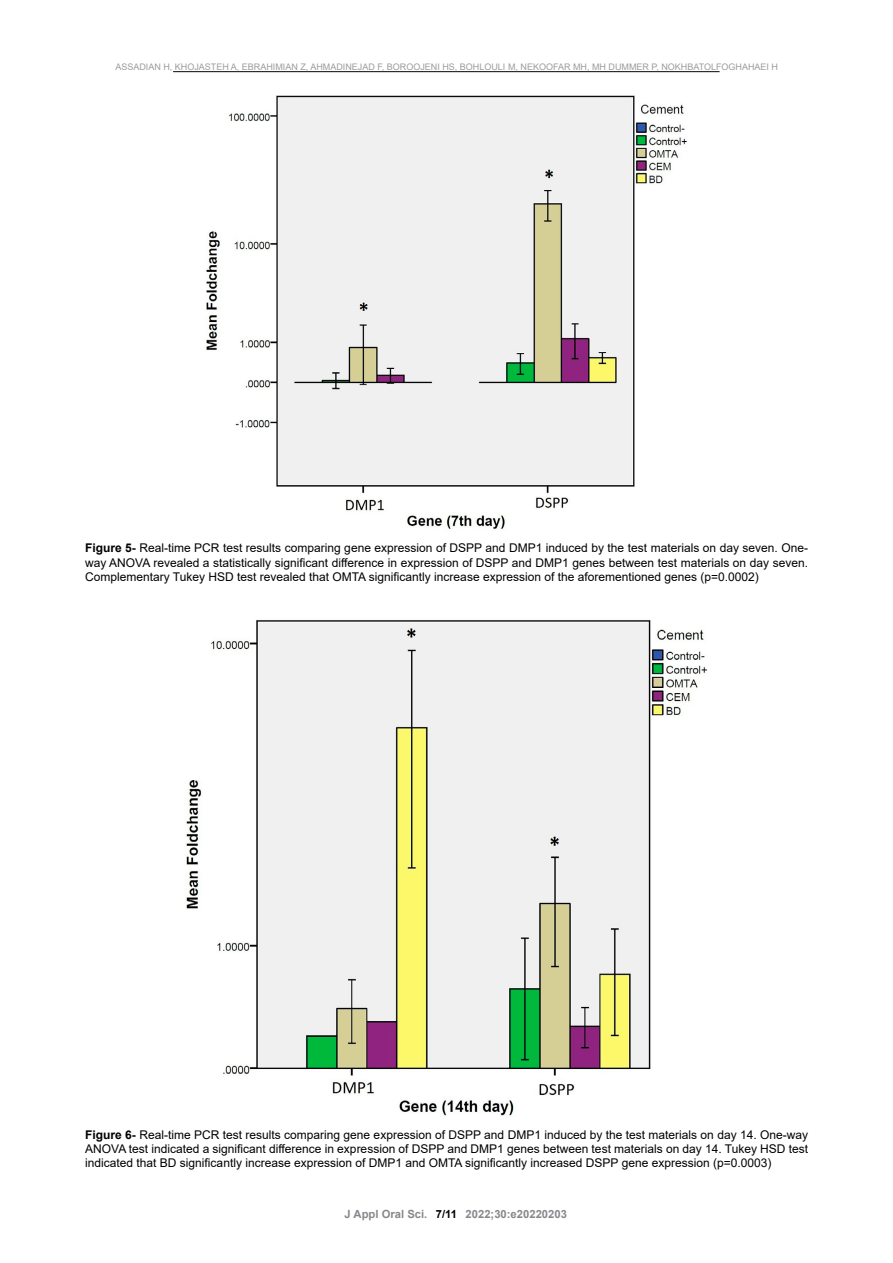
<style>
.page{position:relative;width:893px;height:1263px;background:#fff}
.page>*{position:absolute;margin:0;border:0;box-sizing:border-box;transform-origin:0 0}
.t1{font:12px/14.4px "Arial";color:#000;text-align:justify}
.t2{font:700 11.25px "Arial";color:#89878c}
.t3{font:9px "Arial";color:#9c9ba0}
.s1{font-weight:700}
.s2{color:#000}
</style>
<div class="page">
<hr style="left:173px;top:71px;width:547px;height:1px;background:#000805">
<img style="left:206px;top:95px;width:481px;height:434px">
<img style="left:186px;top:620px;width:521px;height:496px">
<p class="t3" style="left:115px;top:60px;width:664px">ASSADIAN H, KHOJASTEH A, EBRAHIMIAN Z, AHMADINEJAD F, BOROOJENI HS, BOHLOULI M, NEKOOFAR MH, MH DUMMER P, NOKHBATOLFOGHAHAEI H</p>
<p class="t1" style="left:85px;top:541px;width:725px"><span class="s1">Figure 5-</span> Real-time PCR test results comparing gene expression of DSPP and DMP1 induced by the test materials on day seven. One&shy;way ANOVA revealed a statistically significant difference in expression of DSPP and DMP1 genes between test materials on day seven.<br>Complementary Tukey HSD test revealed that OMTA significantly increase expression of the aforementioned genes (p=0.0002)</p>
<p class="t1" style="left:85px;top:1127px;width:724px"><span class="s1">Figure 6-</span> Real-time PCR test results comparing gene expression of DSPP and DMP1 induced by the test materials on day 14. One-way ANOVA test indicated a significant difference in expression of DSPP and DMP1 genes between test materials on day 14. Tukey HSD test indicated that BD significantly increase expression of DMP1 and OMTA significantly increased DSPP gene expression (p=0.0003)</p>
<p class="t2" style="left:345px;top:1206px;width:224px">J Appl Oral Sci. <span class="s2">7/11</span> 2022;30:e20220203</p>
</div>
